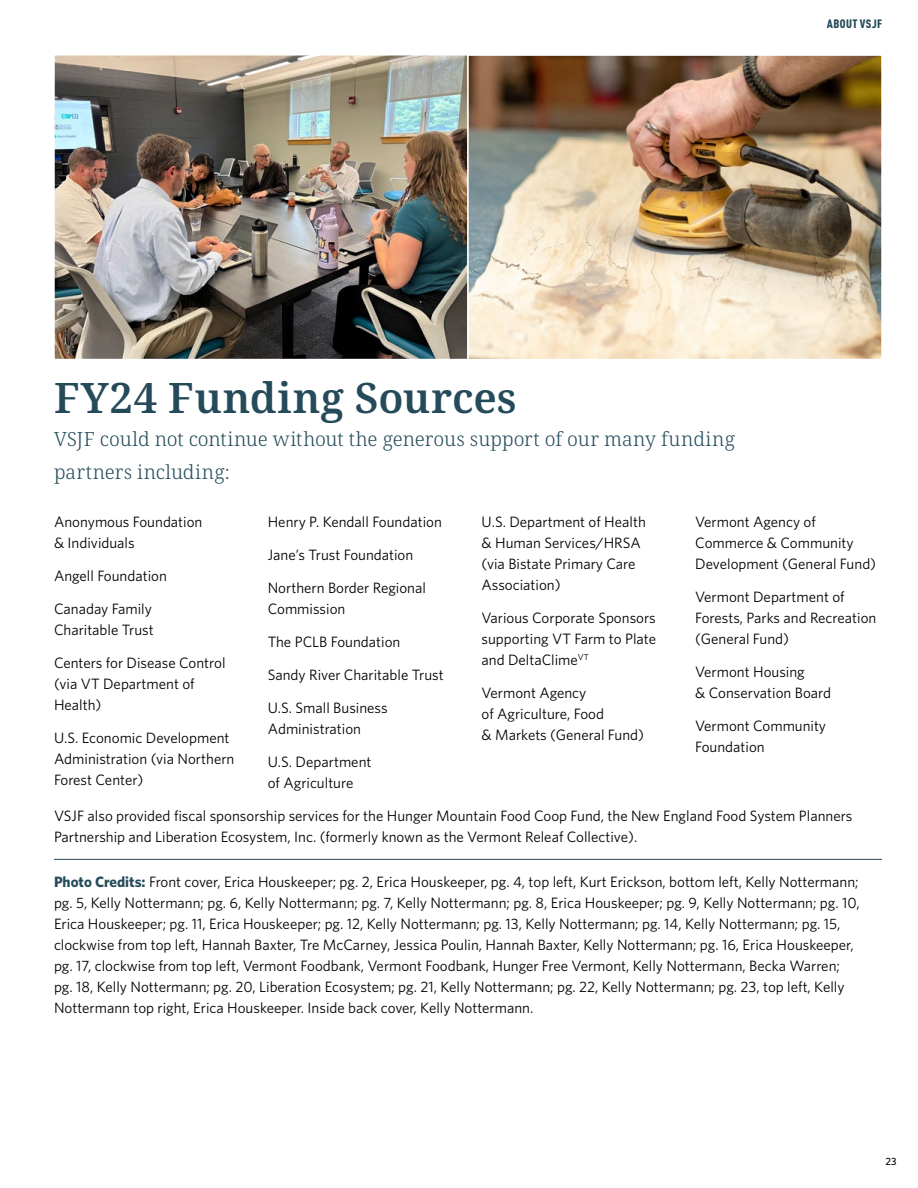
<style>
.page{position:relative;width:918px;height:1188px;background:#fff}
.page>*{position:absolute;margin:0;border:0;box-sizing:border-box;transform-origin:0 0}
.t1{font:42px "Noto Serif";letter-spacing:.015em;color:#254b5a}
.t2{font:300 19.5px/33px "Noto Serif";color:#254b5a}
.t3{font:15px/21px "Whitney";color:#000}
.t4{font:900 12px "DIN Cond";letter-spacing:.025em;color:#254b5a}
.t5{font:500 10.5px "Whitney";color:#000}
.s1{font-weight:700;color:#254b5a}
</style>
<div class="page">
<hr style="left:54px;top:859px;width:828px;height:1px;background:#254b5a">
<img style="left:56px;top:57px;width:824px;height:300px">
<div style="left:53px;top:54px;width:416px;height:306px;border:2px solid #fff"></div>
<div style="left:467px;top:54px;width:416px;height:306px;border:2px solid #fff"></div>
<p class="t4" style="left:827px;top:16px;width:57px">ABOUT VSJF</p>
<h1 class="t1" style="left:54px;top:369px;width:464px">FY24 Funding Sources</h1>
<h2 class="t2" style="left:54px;top:423px;width:683px">VSJF could not continue without the generous support of our many funding partners including:</h2>
<p class="t3" style="left:54px;top:510px;width:150px">Anonymous Foundation &amp; Individuals</p>
<p class="t3" style="left:54px;top:564px;width:114px">Angell Foundation</p>
<p class="t3" style="left:54px;top:597px;width:101px">Canaday Family<br>Charitable Trust</p>
<p class="t3" style="left:54px;top:651px;width:173px">Centers for Disease Control (via VT Department of<br>Health)</p>
<p class="t3" style="left:54px;top:726px;width:182px">U.S. Economic Development<br>Administration (via Northern<br>Forest Center)</p>
<p class="t3" style="left:268px;top:510px;width:176px">Henry P. Kendall Foundation</p>
<p class="t3" style="left:268px;top:543px;width:147px">Jane’s Trust Foundation</p>
<p class="t3" style="left:268px;top:576px;width:160px">Northern Border Regional<br>Commission</p>
<p class="t3" style="left:268px;top:630px;width:134px">The PCLB Foundation</p>
<p class="t3" style="left:268px;top:663px;width:177px">Sandy River Charitable Trust</p>
<p class="t3" style="left:268px;top:696px;width:121px">U.S. Small Business<br>Administration</p>
<p class="t3" style="left:268px;top:750px;width:105px">U.S. Department of Agriculture</p>
<p class="t3" style="left:482px;top:510px;width:166px">U.S. Department of Health &amp; Human Services/HRSA (via Bistate Primary Care<br>Association)</p>
<p class="t3" style="left:482px;top:606px;width:176px;text-align:justify">Various Corporate Sponsors supporting VT Farm to Plate and DeltaClime<sup>VT</sup></p>
<p class="t3" style="left:482px;top:681px;width:164px">Vermont Agency<br>of Agriculture, Food<br>&amp; Markets (General Fund)</p>
<p class="t3" style="left:695px;top:510px;width:182px">Vermont Agency of<br>Commerce &amp; Community<br>Development (General Fund)</p>
<p class="t3" style="left:695px;top:585px;width:183px">Vermont Department of<br>Forests, Parks and Recreation (General Fund)</p>
<p class="t3" style="left:695px;top:660px;width:137px">Vermont Housing<br>&amp; Conservation Board</p>
<p class="t3" style="left:695px;top:714px;width:132px">Vermont Community<br>Foundation</p>
<p class="t3" style="left:54px;top:804px;width:800px">VSJF also provided fiscal sponsorship services for the Hunger Mountain Food Coop Fund, the New England Food System Planners<br>Partnership and Liberation Ecosystem, Inc. (formerly known as the Vermont Releaf Collective).</p>
<p class="t3" style="left:54px;top:870px;width:807px"><span class="s1">Photo Credits:</span> Front cover, Erica Houskeeper; pg. 2, Erica Houskeeper, pg. 4, top left, Kurt Erickson, bottom left, Kelly Nottermann; pg. 5, Kelly Nottermann; pg. 6, Kelly Nottermann; pg. 7, Kelly Nottermann; pg. 8, Erica Houskeeper; pg. 9, Kelly Nottermann; pg. 10, Erica Houskeeper; pg. 11, Erica Houskeeper; pg. 12, Kelly Nottermann; pg. 13, Kelly Nottermann; pg. 14, Kelly Nottermann; pg. 15, clockwise from top left, Hannah Baxter, Tre McCarney, Jessica Poulin, Hannah Baxter, Kelly Nottermann; pg. 16, Erica Houskeeper, pg. 17, clockwise from top left, Vermont Foodbank, Vermont Foodbank, Hunger Free Vermont, Kelly Nottermann, Becka Warren; pg. 18, Kelly Nottermann; pg. 20, Liberation Ecosystem; pg. 21, Kelly Nottermann; pg. 22, Kelly Nottermann; pg. 23, top left, Kelly Nottermann top right, Erica Houskeeper. Inside back cover, Kelly Nottermann.</p>
<p class="t5" style="left:885px;top:1155px;width:13px">23</p>
</div>
